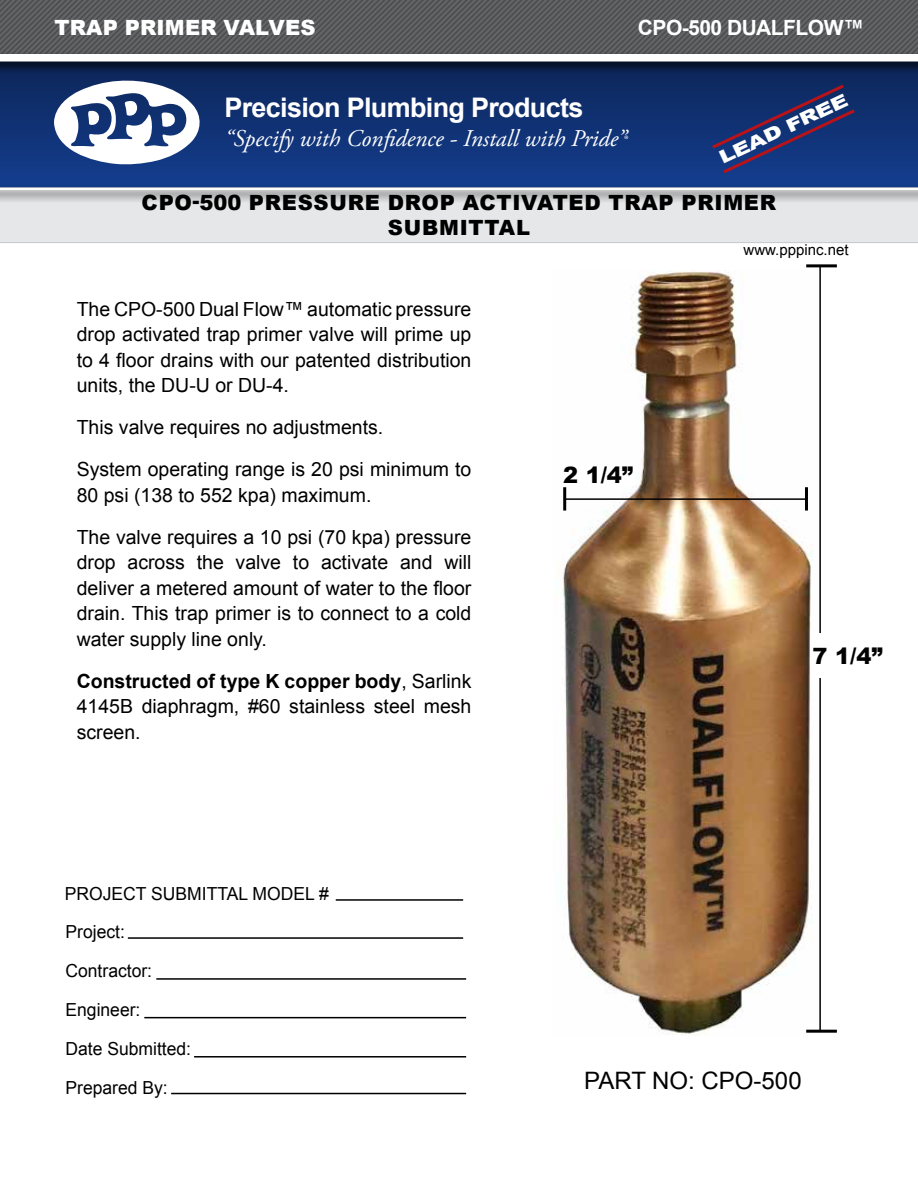
<style>
.page{position:relative;width:918px;height:1188px;background:#fff}
.page>*{position:absolute;margin:0;border:0;box-sizing:border-box;transform-origin:0 0}
.t1{font:700 27px "Arial";letter-spacing:-.025em;color:#fff}
.t2{font:italic 24px "Adobe Garamond Pro";color:#fff}
.t3{font:24px "Arial";color:#000}
.t4{font:900 22.5px "Arial";color:#000}
.t5{font:900 21px/25.2px "Arial";letter-spacing:.035em;color:#000;text-align:center}
.t6{font:900 21px "Arial";letter-spacing:.01em;color:#fff}
.t7{font:700 21px "Arial";letter-spacing:-.025em;color:#fff}
.t8{font:19.5px/25.5px "Arial";color:#000;text-align:justify}
.t9{font:18px/39px "Arial";color:#000}
.t10{font:900 18px "Arial";color:#fff;scale:1.31 1}
.t11{font:15px "Arial";color:#000}
.s1{font-size:13.95px}
.s2{font-weight:700}
</style>
<div class="page">
<img style="left:563px;top:270px;width:262px;height:765px">
<div style="left:0;top:176px;width:918px;height:9px;background:#143c8c"></div>
<div style="left:0;top:204px;width:918px;height:39px;background:#e6e7e8"></div>
<div style="left:0;top:185px;width:918px;height:19px;background:#000;opacity:.75"></div>
<hr style="left:0;top:188px;width:918px;height:2px;background:#fff">
<hr style="left:819px;top:266px;width:2px;height:765px;background:#000">
<hr style="left:565px;top:498px;width:241px;height:2px;background:#000">
<div style="left:563px;top:467px;width:71px;height:19px;background:#fff"></div>
<div style="left:813px;top:633px;width:80px;height:45px;background:#fff"></div>
<hr style="left:563px;top:487px;width:3px;height:24px;background:#000">
<hr style="left:805px;top:487px;width:3px;height:24px;background:#000">
<hr style="left:806px;top:264px;width:31px;height:3px;background:#000">
<hr style="left:806px;top:1030px;width:31px;height:3px;background:#000">
<hr style="left:128px;top:937px;width:335px;height:2px;background:#000">
<hr style="left:156px;top:978px;width:310px;height:2px;background:#000">
<hr style="left:144px;top:1017px;width:322px;height:1px;background:#000">
<hr style="left:194px;top:1056px;width:272px;height:2px;background:#000">
<hr style="left:171px;top:1093px;width:295px;height:1px;background:#000">
<hr style="left:336px;top:899px;width:127px;height:2px;background:#000">
<svg style="left:0;top:0;width:918px;height:176px;background:#394c73"></svg>
<p class="t6" style="left:54px;top:12px;width:263px">TRAP PRIMER VALVES</p>
<p class="t7" style="left:638px;top:12px;width:228px">CPO-500 DUALFLOW™</p>
<h1 class="t1" style="left:224px;top:88px;width:361px">Precision Plumbing Products</h1>
<p class="t2" style="left:224px;top:124px;width:404px">“Specify with Confidence - Install with Pride”<span class="s1">®</span></p>
<p class="t10" style="left:715px;top:146px;width:108px;rotate:-25deg">LEAD FREE</p>
<p class="t5" style="left:142px;top:189px;width:636px">CPO-500 PRESSURE DROP ACTIVATED TRAP PRIMER<br>SUBMITTAL</p>
<p class="t8" style="left:77px;top:296px;width:396px">The CPO-500 Dual Flow™ automatic pressure drop activated trap primer valve will prime up to 4 floor drains with our patented distribution units, the DU-U or DU-4.</p>
<p class="t8" style="left:77px;top:406px;width:396px;line-height:42px">This valve requires no adjustments.<br>System operating range is 20 psi minimum to</p>
<p class="t8" style="left:77px;top:474px;width:396px;line-height:42px">80 psi (138 to 552 kpa) maximum.<br>The valve requires a 10 psi (70 kpa) pressure</p>
<p class="t8" style="left:77px;top:549px;width:396px">drop across the valve to activate and will deliver a metered amount of water to the floor drain. This trap primer is to connect to a cold water supply line only.</p>
<p class="t8" style="left:77px;top:668px;width:396px"><span class="s2">Constructed of type K copper body</span>, Sarlink 4145B diaphragm, #60 stainless steel mesh screen.</p>
<p class="t9" style="left:65px;top:874px;width:265px">PROJECT SUBMITTAL MODEL #</p>
<p class="t9" style="left:66px;top:912px;width:127px">Project:<br>Contractor:<br>Engineer:<br>Date Submitted:<br>Prepared By:</p>
<p class="t4" style="left:563px;top:458px;width:72px">2 1/4”</p>
<p class="t11" style="left:744px;top:240px;width:107px">www.pppinc.net</p>
<p class="t4" style="left:813px;top:640px;width:72px">7 1/4”</p>
<p class="t3" style="left:584px;top:1064px;width:219px">PART NO: CPO-500</p>
</div>
